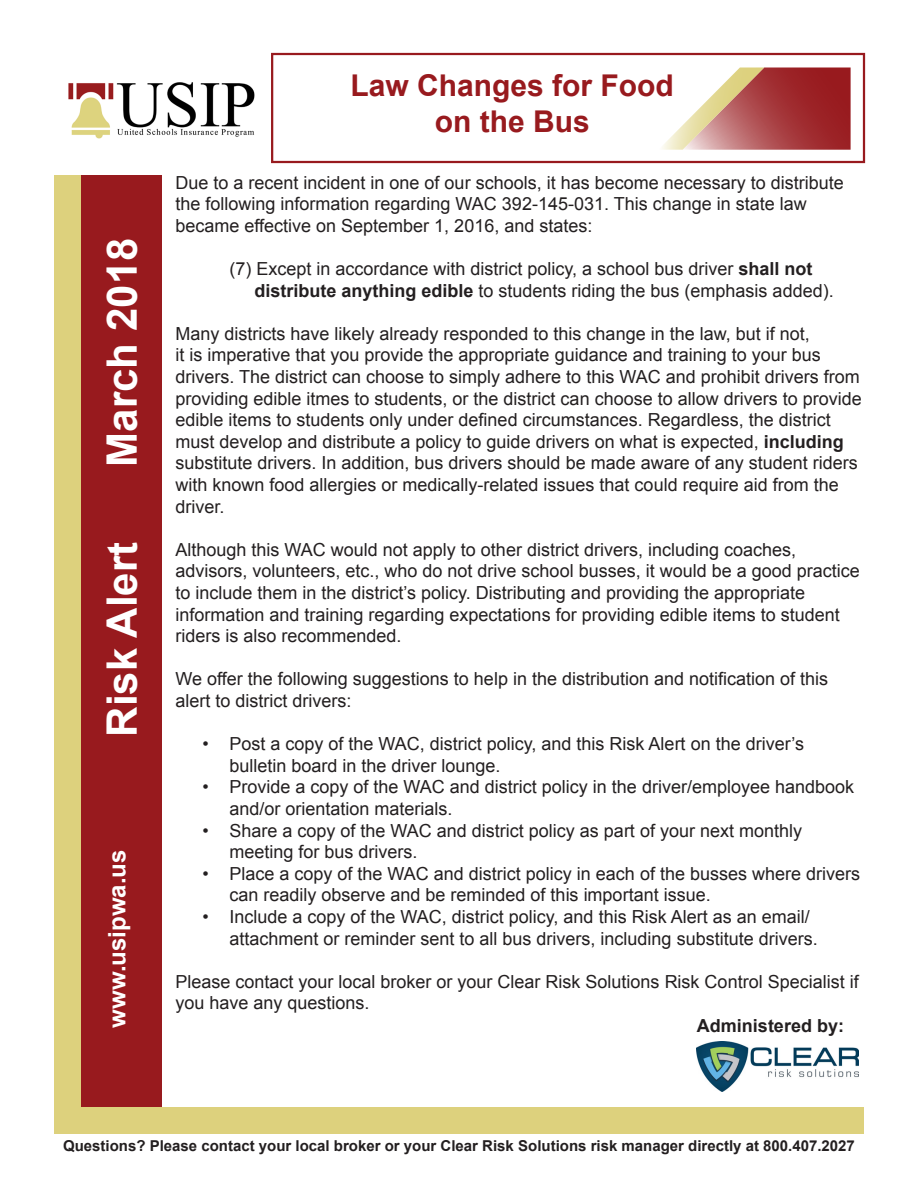
<style>
.page{position:relative;width:918px;height:1188px;background:#fff}
.page>*{position:absolute;margin:0;border:0;box-sizing:border-box;transform-origin:0 0}
.Risk_Alert_Side_Titl{font:700 42px "Arial";color:#fff}
.Risk_Alert_Title_Sty{font:700 30px/36px "Arial";color:#981a1e;text-align:center}
.Risk_Alert_Website_S{font:700 24px "Arial";color:#fff}
.Risk_Alert_Body_Styl{font:18px/21.6px "Arial";color:#231f20}
.Administered_By_Styl{font:700 18px "Arial";color:#231f20}
.Risk_Alert_Questions{font:700 15px "Arial";color:#231f20}
.s1{font-weight:700}
</style>
<div class="page">
<img style="left:68px;top:82px;width:187px;height:57px">
<div style="left:54px;top:176px;width:27px;height:958px;background:#ddd17d"></div>
<div style="left:54px;top:1107px;width:810px;height:27px;background:#ddd17d"></div>
<div style="left:81px;top:176px;width:81px;height:931px;background:#981a1e"></div>
<div style="left:271px;top:53px;width:594px;height:110px;border:2px solid #981a1e"></div>
<svg style="left:662px;top:68px;width:189px;height:82px"></svg>
<img style="left:696px;top:1041px;width:162px;height:51px">
<p class="Risk_Alert_Side_Titl" style="left:94px;top:467px;width:230px;rotate:-90deg">March 2018</p>
<p class="Risk_Alert_Side_Titl" style="left:94px;top:737px;width:196px;rotate:-90deg">Risk Alert</p>
<p class="Risk_Alert_Website_S" style="left:101px;top:1028px;width:179px;rotate:-90deg">www.usipwa.us</p>
<p class="Risk_Alert_Title_Sty" style="left:351px;top:68px;width:325px">Law Changes for Food on the Bus</p>
<p class="Risk_Alert_Body_Styl" style="left:176px;top:172px;width:670px">Due to a recent incident in one of our schools, it has become necessary to distribute the following information regarding WAC 392-145-031. This change in state law became effective on September 1, 2016, and states:</p>
<p class="Risk_Alert_Body_Styl" style="left:255px;top:258px;width:581px;text-indent:-25px">(7) Except in accordance with district policy, a school bus driver <span class="s1">shall not distribute anything edible</span> to students riding the bus (emphasis added).</p>
<p class="Risk_Alert_Body_Styl" style="left:176px;top:323px;width:688px">Many districts have likely already responded to this change in the law, but if not,<br>it is imperative that you provide the appropriate guidance and training to your bus drivers. The district can choose to simply adhere to this WAC and prohibit drivers from providing edible itmes to students, or the district can choose to allow drivers to provide edible items to students only under defined circumstances. Regardless, the district must develop and distribute a policy to guide drivers on what is expected, <span class="s1">including </span>substitute drivers. In addition, bus drivers should be made aware of any student riders with known food allergies or medically-related issues that could require aid from the driver.</p>
<p class="Risk_Alert_Body_Styl" style="left:176px;top:539px;width:686px">Although this WAC would not apply to other district drivers, including coaches, advisors, volunteers, etc., who do not drive school busses, it would be a good practice to include them in the district’s policy. Distributing and providing the appropriate information and training regarding expectations for providing edible items to student riders is also recommended.</p>
<p class="Risk_Alert_Body_Styl" style="left:176px;top:668px;width:654px">We offer the following suggestions to help in the distribution and notification of this alert to district drivers:</p>
<p class="Risk_Alert_Body_Styl" style="left:230px;top:733px;width:576px;text-indent:-27px">• Post a copy of the WAC, district policy, and this Risk Alert on the driver’s bulletin board in the driver lounge.</p>
<p class="Risk_Alert_Body_Styl" style="left:230px;top:776px;width:626px;text-indent:-27px">• Provide a copy of the WAC and district policy in the driver/employee handbook and/or orientation materials.</p>
<p class="Risk_Alert_Body_Styl" style="left:230px;top:820px;width:574px;text-indent:-27px">• Share a copy of the WAC and district policy as part of your next monthly meeting for bus drivers.</p>
<p class="Risk_Alert_Body_Styl" style="left:230px;top:863px;width:632px;text-indent:-27px">• Place a copy of the WAC and district policy in each of the busses where drivers can readily observe and be reminded of this important issue.</p>
<p class="Risk_Alert_Body_Styl" style="left:230px;top:906px;width:590px;text-indent:-27px">• Include a copy of the WAC, district policy, and this Risk Alert as an email/ attachment or reminder sent to all bus drivers, including substitute drivers.</p>
<p class="Risk_Alert_Body_Styl" style="left:176px;top:971px;width:685px">Please contact your local broker or your Clear Risk Solutions Risk Control Specialist if you have any questions.</p>
<p class="Administered_By_Styl" style="left:697px;top:1014px;width:149px">Administered by:</p>
<p class="Risk_Alert_Questions" style="left:63px;top:1136px;width:793px">Questions? Please contact your local broker or your Clear Risk Solutions risk manager directly at 800.407.2027</p>
</div>
